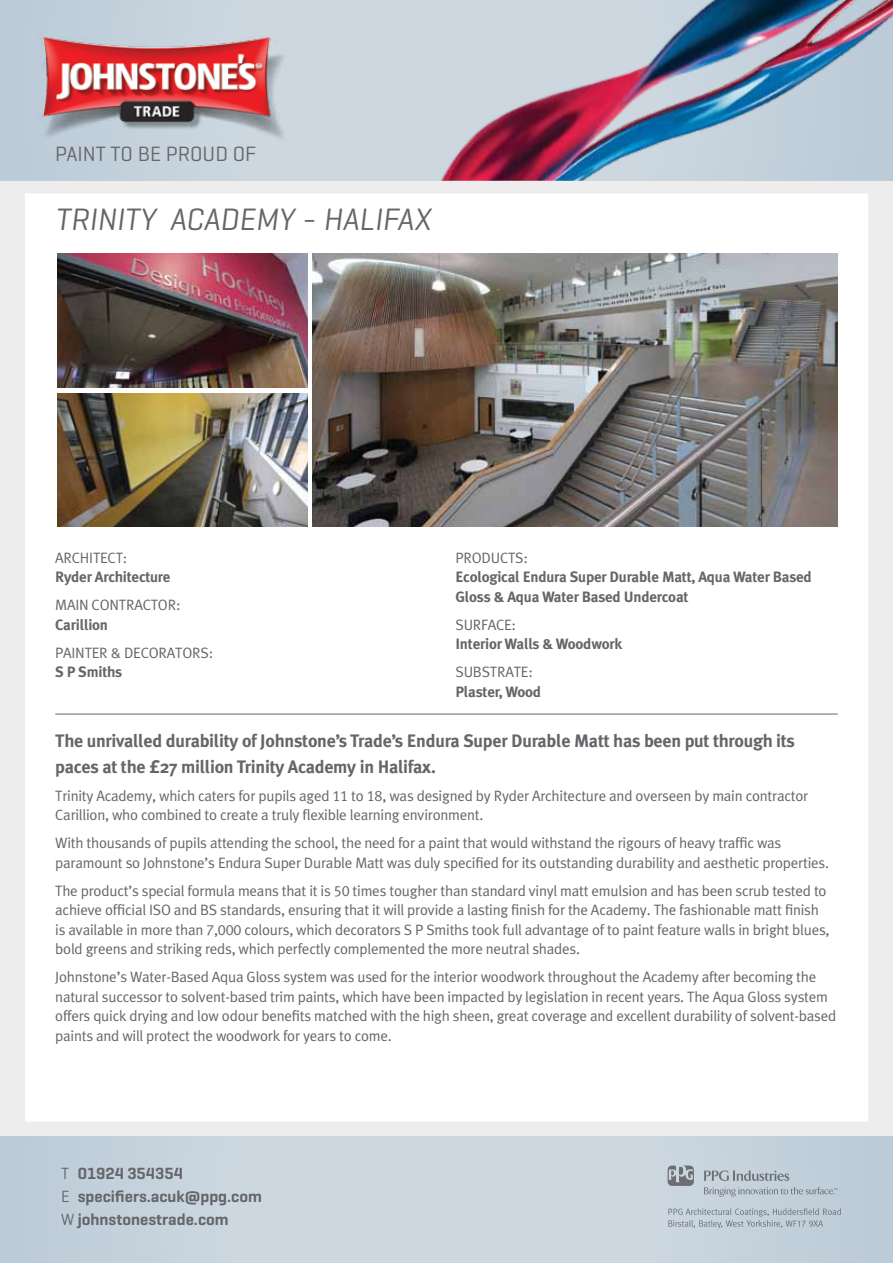
<style>
.page{position:relative;width:893px;height:1263px;background:#ededee}
.page>*{position:absolute;margin:0;border:0;box-sizing:border-box;transform-origin:0 0}
.t1{font:italic 31.5px "Geogrotesque";color:#65656a}
.t2{font:21.15px "Geogrotesque";color:#65656a}
.t3{font:700 18px/25.5px "Meta Plus";letter-spacing:-.015em;color:#65656a}
.t4{font:600 16.5px/23.4px "Geogrotesque";color:#65656a}
.t5{font:15px/19.5px "Meta Plus Normal";letter-spacing:-.015em;color:#65656a}
.t6{font:700 15px/19.5px "Meta Plus";letter-spacing:-.015em;color:#65656a}
.s1{font-weight:400}
</style>
<div class="page">
<div style="left:25px;top:194px;width:843px;height:927px;background:#fff"></div>
<div style="left:0;top:0;width:893px;height:181px;background:linear-gradient(to bottom,#c9d5de,#c9d5de)"></div>
<div style="left:0;top:1137px;width:893px;height:126px;background:linear-gradient(to right,#c7d4de,#c7d4dd)"></div>
<img style="left:19px;top:37px;width:285px;height:109px">
<img style="left:425px;top:0;width:468px;height:181px">
<hr style="left:55px;top:714px;width:783px;height:1px;background:#65656a">
<img style="left:313px;top:254px;width:525px;height:273px">
<svg style="left:668px;top:1165px;width:26px;height:21px"></svg>
<svg style="left:704px;top:1170px;width:134px;height:27px;background:#b5c0ca"></svg>
<svg style="left:668px;top:1208px;width:173px;height:20px;background:#b6c1ca"></svg>
<img style="left:57px;top:254px;width:250px;height:133px">
<img style="left:57px;top:393px;width:250px;height:134px">
<h2 class="t2" style="left:55px;top:141px;width:203px">PAINT TO BE PROUD OF</h2>
<h1 class="t1" style="left:55px;top:199px;width:377px">TRINITY ACADEMY - HALIFAX</h1>
<p class="t5" style="left:55px;top:547px;width:74px">ARCHITECT:</p>
<p class="t6" style="left:55px;top:567px;width:117px">Ryder Architecture</p>
<p class="t5" style="left:55px;top:595px;width:127px">MAIN CONTRACTOR:</p>
<p class="t6" style="left:55px;top:615px;width:54px">Carillion</p>
<p class="t5" style="left:55px;top:642px;width:159px">PAINTER &amp; DECORATORS:</p>
<p class="t6" style="left:55px;top:662px;width:69px">S P Smiths</p>
<p class="t5" style="left:455px;top:547px;width:74px">PRODUCTS:</p>
<p class="t6" style="left:455px;top:567px;width:358px">Ecological Endura Super Durable Matt, Aqua Water Based<br>Gloss &amp; Aqua Water Based Undercoat</p>
<p class="t5" style="left:455px;top:614px;width:62px">SURFACE:</p>
<p class="t6" style="left:455px;top:634px;width:168px">Interior Walls &amp; Woodwork</p>
<p class="t5" style="left:455px;top:662px;width:79px">SUBSTRATE:</p>
<p class="t6" style="left:455px;top:682px;width:87px">Plaster, Wood</p>
<p class="t3" style="left:55px;top:728px;width:741px">The unrivalled durability of Johnstone’s Trade’s Endura Super Durable Matt has been put through its paces at the £27 million Trinity Academy in Halifax.</p>
<p class="t5" style="left:55px;top:786px;width:754px">Trinity Academy, which caters for pupils aged 11 to 18, was designed by Ryder Architecture and overseen by main contractor<br>Carillion, who combined to create a truly flexible learning environment.</p>
<p class="t5" style="left:55px;top:833px;width:775px">With thousands of pupils attending the school, the need for a paint that would withstand the rigours of heavy traffic was paramount so Johnstone’s Endura Super Durable Matt was duly specified for its outstanding durability and aesthetic properties.</p>
<p class="t5" style="left:55px;top:881px;width:776px">The product’s special formula means that it is 50 times tougher than standard vinyl matt emulsion and has been scrub tested to achieve official ISO and BS standards, ensuring that it will provide a lasting finish for the Academy. The fashionable matt finish is available in more than 7,000 colours, which decorators S P Smiths took full advantage of to paint feature walls in bright blues, bold greens and striking reds, which perfectly complemented the more neutral shades.</p>
<p class="t5" style="left:55px;top:967px;width:782px">Johnstone’s Water-Based Aqua Gloss system was used for the interior woodwork throughout the Academy after becoming the natural successor to solvent-based trim paints, which have been impacted by legislation in recent years. The Aqua Gloss system offers quick drying and low odour benefits matched with the high sheen, great coverage and excellent durability of solvent-based paints and will protect the woodwork for years to come.</p>
<p class="t4" style="left:61px;top:1161px;width:202px"><span class="s1">T</span> 01924 354354<br><span class="s1">E</span> specifiers.acuk@ppg.com<br><span class="s1">W</span> johnstonestrade.com</p>
</div>
